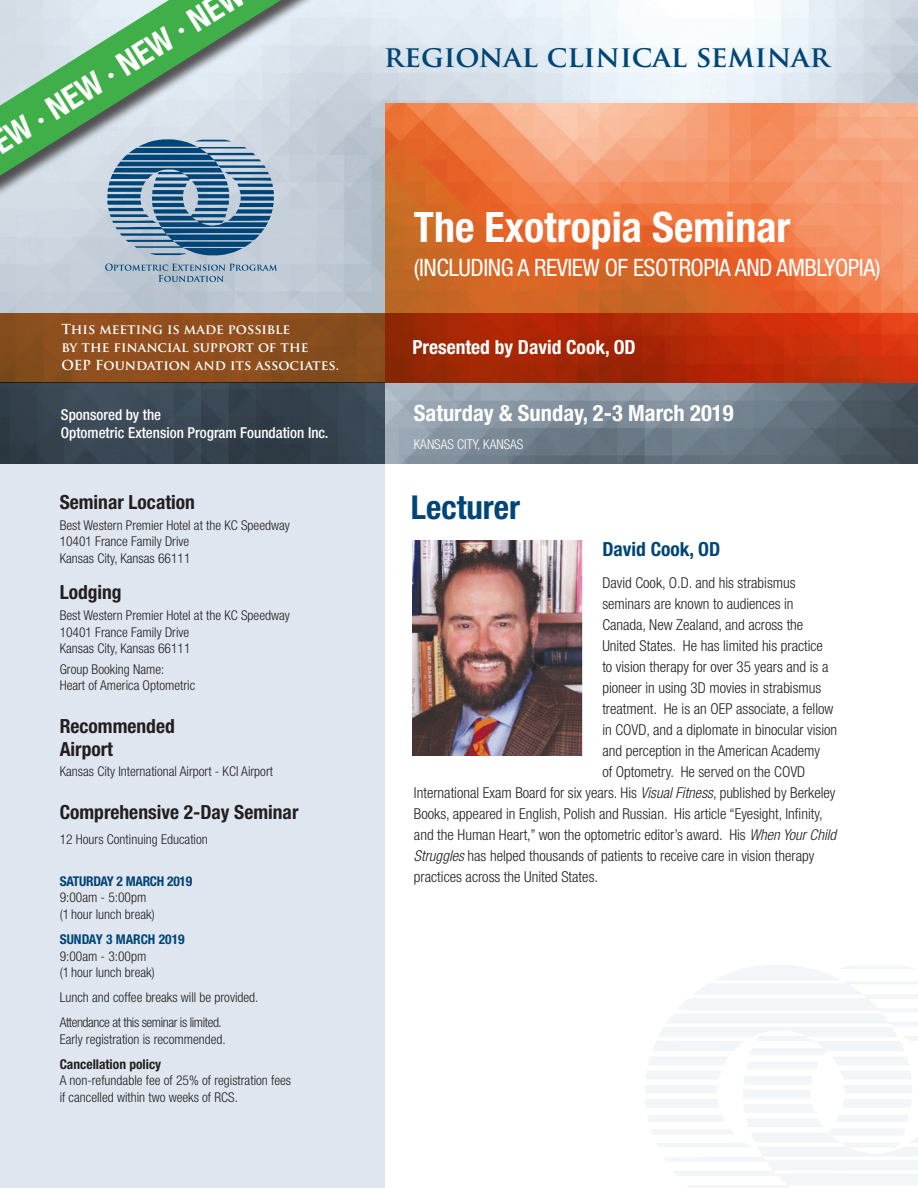
<style>
.page{position:relative;width:918px;height:1188px;background:#fff}
.page>*{position:absolute;margin:0;border:0;box-sizing:border-box;transform-origin:0 0}
.t1{font:700 condensed 42px "Helvetica Neue";color:#fff}
.t2{font:700 condensed 33px "Helvetica Neue";color:#fff}
.t3{font:700 condensed 33px "Helvetica Neue";color:#004577}
.t4{font:700 29.25px "Trajan Pro";color:#004577}
.t5{font:condensed 24px "Helvetica Neue";letter-spacing:-.02em;color:#fff}
.t6{font:700 condensed 22.5px "Helvetica Neue";color:#fff}
.t7{font:700 condensed 19.5px/22.5px "Helvetica Neue";color:#231f20}
.t8{font:700 condensed 19.5px "Helvetica Neue";color:#fff}
.t9{font:700 condensed 19.5px "Helvetica Neue";color:#004577}
.t10{font:300 condensed 15px "Helvetica Neue";color:#231f20}
.t11{font:500 condensed 15px/18px "Helvetica Neue";color:#fff}
.t12{font:300 condensed 13.5px/16.5px "Helvetica Neue";color:#231f20}
.t13{font:700 13.5px/18px "Trajan Pro";color:#fff}
.t14{font:300 condensed 13.5px "Helvetica Neue";color:#fff}
.s1{font-size:15px}
.s2{font-weight:700;color:#004577}
.s3{font-weight:700}
.s4{font-style:italic}
</style>
<div class="page">
<div style="left:0;top:461px;width:384px;height:727px;background:#e0e6ef"></div>
<img style="left:0;top:0;width:918px;height:463px">
<img style="left:0;top:382px;width:384px;height:82px">
<img style="left:385px;top:104px;width:533px;height:279px">
<svg style="left:105px;top:264px;width:172px;height:18px;background:#9fb3c4"></svg>
<svg style="left:107px;top:198px;width:167px;height:57px;background:#688daa"></svg>
<img style="left:0;top:313px;width:918px;height:69px">
<svg style="left:645px;top:965px;width:273px;height:223px"></svg>
<img style="left:412px;top:540px;width:170px;height:216px">
<div style="left:0;top:0;width:360px;height:198px;background:#231f20;opacity:.75"></div>
<svg style="left:0;top:0;width:281px;height:176px;background:#92bea6"></svg>
<p class="t2" style="left:-16px;top:128px;width:267px;rotate:-32deg">EW <span class="s1">•</span> NEW <span class="s1">•</span> NEW <span class="s1">•</span> NE</p>
<p class="t13" style="left:61px;top:320px;width:279px">This meeting is made possible<br>by the financial support of the<br>OEP Foundation and its associates.</p>
<p class="t11" style="left:61px;top:406px;width:269px">Sponsored by the<br>Optometric Extension Program Foundation Inc.</p>
<p class="t7" style="left:60px;top:490px;width:137px">Seminar Location</p>
<p class="t12" style="left:60px;top:516px;width:232px">Best Western Premier Hotel at the KC Speedway<br>10401 France Family Drive<br>Kansas City, Kansas 66111</p>
<p class="t7" style="left:60px;top:581px;width:64px">Lodging</p>
<p class="t12" style="left:60px;top:607px;width:232px">Best Western Premier Hotel at the KC Speedway<br>10401 France Family Drive<br>Kansas City, Kansas 66111</p>
<p class="t12" style="left:60px;top:661px;width:137px">Group Booking Name:<br>Heart of America Optometric</p>
<p class="t7" style="left:60px;top:715px;width:117px">Recommended<br>Airport</p>
<p class="t12" style="left:60px;top:763px;width:215px">Kansas City International Airport - KCI Airport</p>
<p class="t7" style="left:60px;top:801px;width:240px">Comprehensive 2-Day Seminar</p>
<p class="t12" style="left:60px;top:831px;width:150px">12 Hours Continuing Education</p>
<p class="t12" style="left:60px;top:873px;width:134px"><span class="s2">SATURDAY 2 MARCH 2019<br></span>9:00am - 5:00pm<br>(1 hour lunch break)</p>
<p class="t12" style="left:60px;top:931px;width:126px"><span class="s2">SUNDAY 3 MARCH 2019<br></span>9:00am - 3:00pm<br>(1 hour lunch break)</p>
<p class="t12" style="left:60px;top:989px;width:200px">Lunch and coffee breaks will be provided.</p>
<p class="t12" style="left:60px;top:1014px;width:168px">Attendance at this seminar is limited.<br>Early registration is recommended.</p>
<p class="t12" style="left:60px;top:1056px;width:233px"><span class="s3">Cancellation policy<br></span>A non-refundable fee of 25% of registration fees if cancelled within two weeks of RCS.</p>
<p class="t4" style="left:384px;top:38px;width:447px">regional clinical seminar</p>
<p class="t1" style="left:414px;top:202px;width:378px">The Exotropia Seminar</p>
<p class="t5" style="left:414px;top:254px;width:468px">(INCLUDING A REVIEW OF ESOTROPIA AND AMBLYOPIA)</p>
<p class="t8" style="left:412px;top:336px;width:225px">Presented by David Cook, OD</p>
<p class="t6" style="left:414px;top:400px;width:321px">Saturday &amp; Sunday, 2-3 March 2019</p>
<p class="t14" style="left:414px;top:437px;width:111px">KANSAS CITY, KANSAS</p>
<p class="t3" style="left:411px;top:488px;width:111px">Lecturer</p>
<p class="t9" style="left:602px;top:537px;width:119px">David Cook, OD</p>
<p class="t10" style="left:602px;top:574px;width:195px">David Cook, O.D. and his strabismus</p>
<p class="t10" style="left:602px;top:595px;width:193px">seminars are known to audiences in</p>
<p class="t10" style="left:602px;top:616px;width:202px">Canada, New Zealand, and across the</p>
<p class="t10" style="left:602px;top:637px;width:222px">United States. He has limited his practice</p>
<p class="t10" style="left:602px;top:658px;width:228px">to vision therapy for over 35 years and is a</p>
<p class="t10" style="left:602px;top:679px;width:221px">pioneer in using 3D movies in strabismus</p>
<p class="t10" style="left:602px;top:700px;width:233px">treatment. He is an OEP associate, a fellow</p>
<p class="t10" style="left:602px;top:721px;width:236px">in COVD, and a diplomate in binocular vision</p>
<p class="t10" style="left:602px;top:742px;width:219px">and perception in the American Academy</p>
<p class="t10" style="left:602px;top:763px;width:204px">of Optometry. He served on the COVD</p>
<p class="t10" style="left:414px;top:784px;width:423px">International Exam Board for six years. His <span class="s4">Visual Fitness</span>, published by Berkeley</p>
<p class="t10" style="left:414px;top:805px;width:410px">Books, appeared in English, Polish and Russian. His article “Eyesight, Infinity,</p>
<p class="t10" style="left:414px;top:826px;width:424px">and the Human Heart,” won the optometric editor’s award. His <span class="s4">When Your Child</span></p>
<p class="t10" style="left:414px;top:847px;width:402px"><span class="s4">Struggles</span> has helped thousands of patients to receive care in vision therapy</p>
<p class="t10" style="left:414px;top:868px;width:186px">practices across the United States.</p>
</div>
